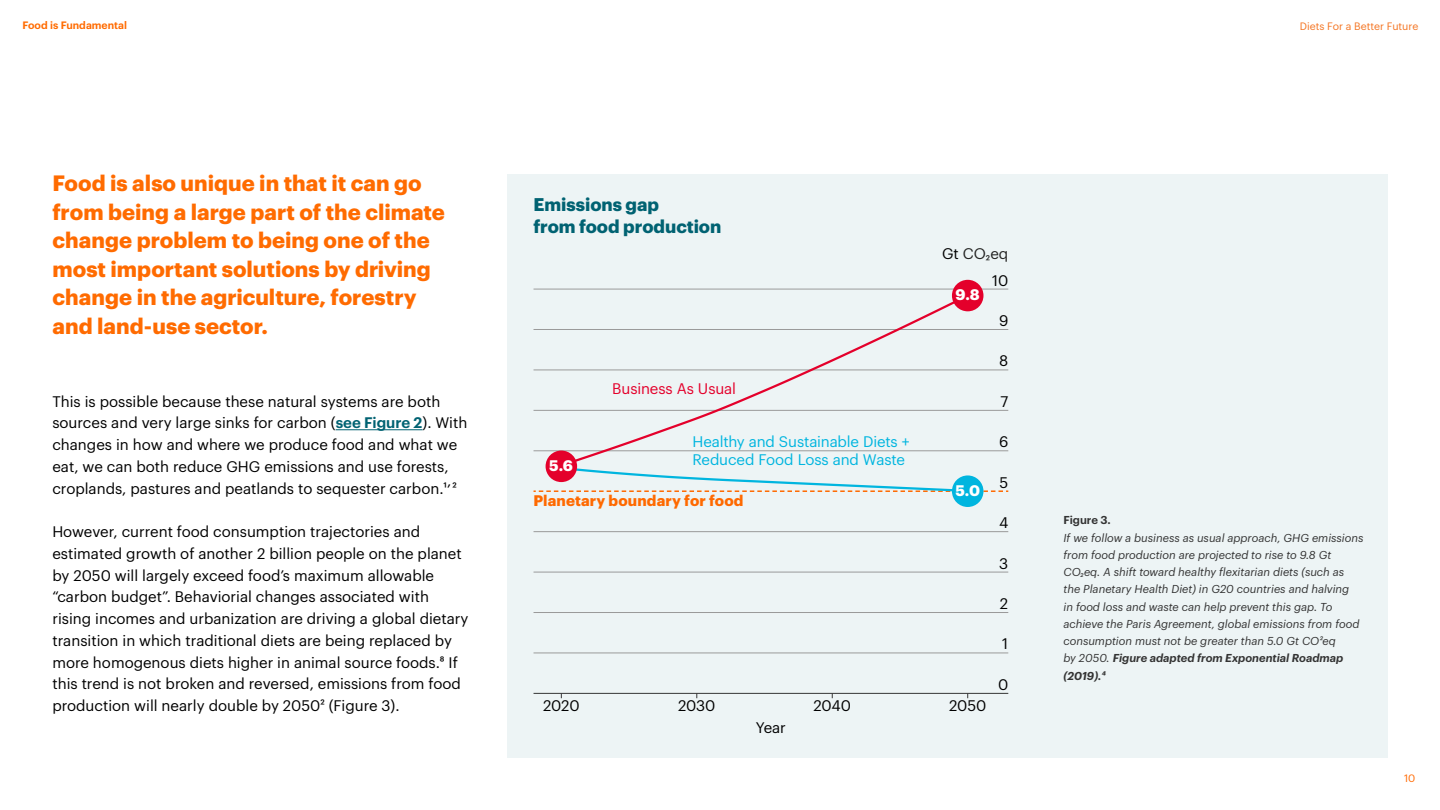
<style>
.page{position:relative;width:1440px;height:810px;background:#fff}
.page>*{position:absolute;margin:0;border:0;box-sizing:border-box;transform-origin:0 0}
.t1{font:700 21.75px/28.5px "Graphik";color:#ff6b00}
.t2{font:700 18px/21.6px "Graphik";letter-spacing:-.005em;color:#006272}
.t3{font:15px/21.8px "Graphik";color:#000}
.t4{font:15px/18px "Graphik";letter-spacing:-.01em;color:#00b5df}
.t5{font:700 15px "Graphik";letter-spacing:.01em;color:#ff6900}
.t6{font:15px "Graphik";letter-spacing:-.01em;color:#e4002b}
.t7{font:700 15px "Graphik";color:#fff}
.t8{font:15px "Graphik";letter-spacing:-.005em;color:#222221}
.t9{font:italic 11.25px/17.2px "Graphik";color:#333}
.t10{font:600 11.25px "Graphik";color:#333}
.t11{font:10.5px "Graphik";color:#f47421}
.t12{font:600 10.5px "Graphik";color:#ff6b00}
.t13{font:10.5px "Graphik";color:#ff6900}
.s1{font-weight:600;color:#006272}
.s2{color:#000}
.s3{font-weight:600}
</style>
<div class="page">
<div style="left:507px;top:174px;width:881px;height:584px;background:#edf4f5"></div>
<hr style="left:534px;top:653px;width:474px;height:1px;background:#9a9a9a">
<hr style="left:534px;top:572px;width:474px;height:1px;background:#9a9a9a">
<hr style="left:534px;top:410px;width:474px;height:1px;background:#9a9a9a">
<hr style="left:534px;top:329px;width:474px;height:1px;background:#9a9a9a">
<hr style="left:534px;top:693px;width:474px;height:1px;background:#353535">
<hr style="left:534px;top:612px;width:474px;height:1px;background:#9a9a9a">
<hr style="left:534px;top:531px;width:474px;height:1px;background:#9a9a9a">
<hr style="left:534px;top:451px;width:474px;height:1px;background:#9a9a9a">
<hr style="left:534px;top:370px;width:474px;height:1px;background:#9a9a9a">
<hr style="left:534px;top:289px;width:474px;height:1px;background:#9a9a9a">
<svg style="left:559px;top:299px;width:412px;height:167px"></svg>
<svg style="left:534px;top:466px;width:474px;height:27px"></svg>
<div style="left:546px;top:451px;width:31px;height:31px;background:#e4002b;border-radius:50%"></div>
<div style="left:952px;top:280px;width:31px;height:31px;background:#e4002b;border-radius:50%"></div>
<div style="left:952px;top:475px;width:31px;height:32px;background:#00b5df;border-radius:50%"></div>
<hr style="left:336px;top:429px;width:87px;height:1px;background:#006272">
<p class="t12" style="left:22px;top:17px;width:106px">Food is Fundamental</p>
<h1 class="t1" style="left:52px;top:167px;width:394px">Food is also unique in that it can go from being a large part of the climate change problem to being one of the most important solutions by driving change in the agriculture, forestry and land-use sector.</h1>
<p class="t3" style="left:52px;top:389px;width:417px">This is possible because these natural systems are both sources and very large sinks for carbon (<span class="s1">see Figure 2</span>). With changes in how and where we produce food and what we eat, we can both reduce GHG emissions and use forests, croplands, pastures and peatlands to sequester carbon.1 2</p>
<p class="t3" style="left:447px;top:468px;width:6px">,</p>
<p class="t3" style="left:52px;top:520px;width:418px">However, current food consumption trajectories and estimated growth of another 2 billion people on the planet by 2050 will largely exceed food’s maximum allowable “carbon budget”. Behaviorial changes associated with rising incomes and urbanization are driving a global dietary transition in which traditional diets are being replaced by more homogenous diets higher in animal source foods.8 If this trend is not broken and reversed, emissions from food production will nearly double by 20502 (Figure 3).</p>
<p class="t11" style="left:1300px;top:19px;width:120px">Diets For a Better Future</p>
<p class="t2" style="left:534px;top:192px;width:189px">Emissions gap<br>from food production</p>
<p class="t7" style="left:549px;top:454px;width:25px">5.6</p>
<p class="t6" style="left:612px;top:378px;width:125px">Business As Usual</p>
<p class="t4" style="left:692px;top:431px;width:219px">Healthy and Sustainable Diets +<br>Reduced Food Loss and Waste</p>
<p class="t5" style="left:534px;top:489px;width:211px">Planetary boundary for food</p>
<p class="t8" style="left:942px;top:242px;width:68px"><span class="s2">Gt</span> CO2eq</p>
<p class="t7" style="left:956px;top:283px;width:26px">9.8</p>
<p class="t7" style="left:955px;top:479px;width:26px">5.0</p>
<p class="t3" style="left:992px;top:268px;width:18px">10</p>
<p class="t3" style="left:999px;top:308px;width:11px">9</p>
<p class="t3" style="left:999px;top:349px;width:11px">8</p>
<p class="t3" style="left:1000px;top:389px;width:9px">7</p>
<p class="t3" style="left:999px;top:430px;width:11px">6</p>
<p class="t3" style="left:999px;top:470px;width:10px">5</p>
<p class="t3" style="left:999px;top:511px;width:11px">4</p>
<p class="t3" style="left:999px;top:551px;width:11px">3</p>
<p class="t3" style="left:1000px;top:591px;width:10px">2</p>
<p class="t3" style="left:1002px;top:632px;width:7px">1</p>
<p class="t3" style="left:998px;top:672px;width:12px">0</p>
<p class="t3" style="left:543px;top:694px;width:38px">2020</p>
<p class="t3" style="left:678px;top:694px;width:39px">2030</p>
<p class="t3" style="left:813px;top:694px;width:39px">2040</p>
<p class="t3" style="left:949px;top:694px;width:39px">2050</p>
<p class="t3" style="left:756px;top:715px;width:31px">Year</p>
<p class="t10" style="left:1064px;top:512px;width:49px">Figure 3.</p>
<p class="t9" style="left:1064px;top:528px;width:301px">If we follow a business as usual approach, GHG emissions from food production are projected to rise to 9.8 Gt CO2eq. A shift toward healthy flexitarian diets (such as the Planetary Health Diet) in G20 countries and halving<br>in food loss and waste can help prevent this gap. To achieve the Paris Agreement, global emissions from food consumption must not be greater than 5.0 Gt CO2eq<br>by 2 050. <span class="s3">Figure adapted from Exponential Roadmap (2019).4</span></p>
<p class="t13" style="left:1404px;top:771px;width:13px">10</p>
</div>
